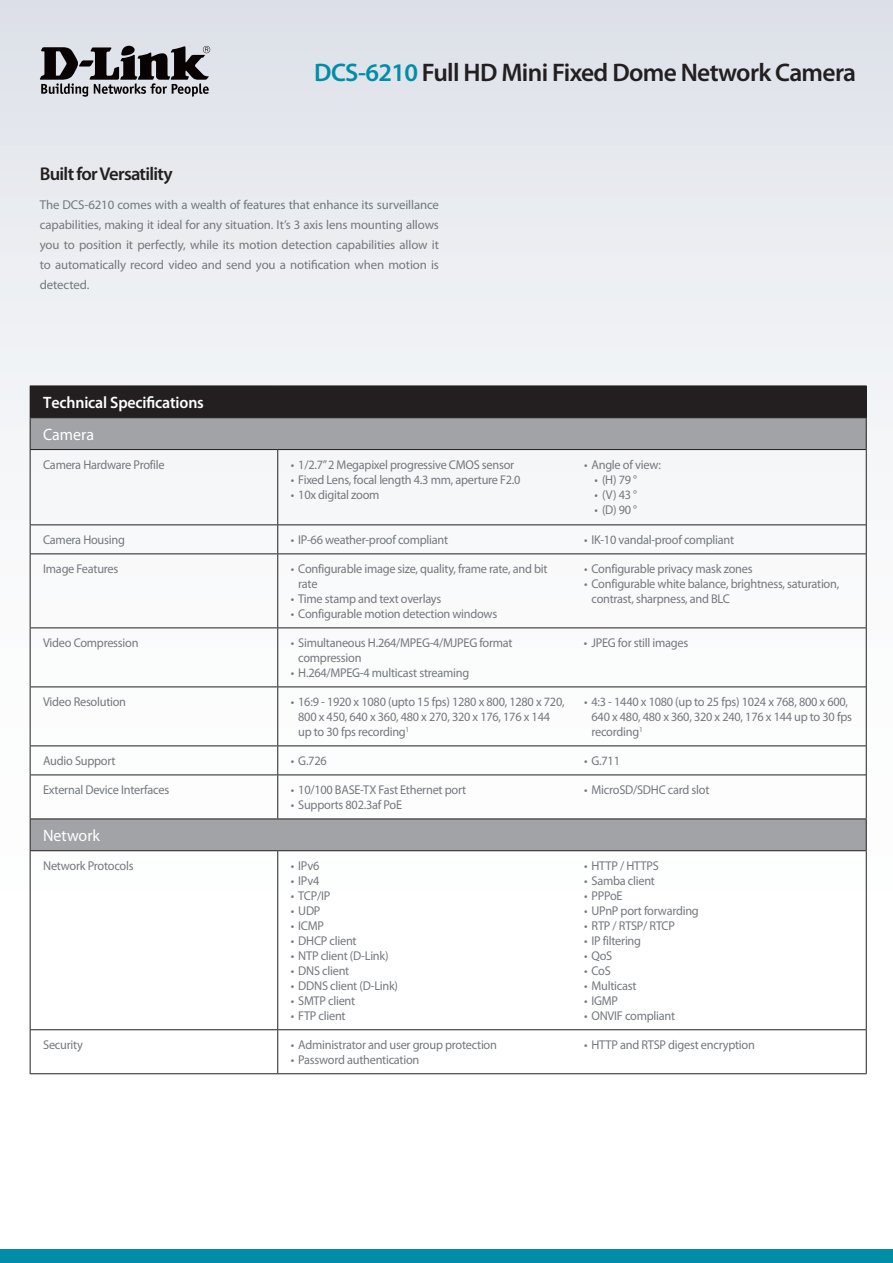
<style>
.page{position:relative;width:893px;height:1263px;background:#fff}
.page>*{position:absolute;margin:0;border:0;box-sizing:border-box;transform-origin:0 0}
.t1{font:600 25.5px "Myriad Pro";letter-spacing:-.025em;color:#231f20}
.t2{font:600 18.6px "Myriad Pro";letter-spacing:-.04em;color:#231f20}
.t3{font:600 16.5px "Myriad Pro";letter-spacing:-.01em;color:#fff}
.t4{font:16.5px "Myriad Pro";color:#fff}
.t5{font:12.9px/20px "Myriad Pro";letter-spacing:-.01em;color:#74787d;text-align:justify}
.t6{font:12.75px/15px "Myriad Pro";letter-spacing:-.02em;color:#74787d}
.s1{color:#008da8}
</style>
<div class="page">
<div style="left:0;top:0;width:893px;height:1084px;background:linear-gradient(to bottom,#e3e6ec,#fff)"></div>
<div style="left:0;top:1249px;width:893px;height:14px;background:#008da8"></div>
<svg style="left:40px;top:46px;width:170px;height:51px;background:#807f83"></svg>
<div style="left:30px;top:386px;width:836px;height:32px;background:#231f20"></div>
<svg style="left:31px;top:418px;width:835px;height:432px"></svg>
<hr style="left:30px;top:524px;width:248px;height:1px;background:#231f20">
<hr style="left:30px;top:553px;width:248px;height:1px;background:#231f20">
<hr style="left:30px;top:745px;width:248px;height:1px;background:#231f20">
<hr style="left:278px;top:745px;width:293px;height:1px;background:#231f20">
<hr style="left:571px;top:745px;width:295px;height:1px;background:#231f20">
<hr style="left:30px;top:774px;width:248px;height:1px;background:#231f20">
<hr style="left:278px;top:774px;width:293px;height:1px;background:#231f20">
<hr style="left:571px;top:774px;width:295px;height:1px;background:#231f20">
<hr style="left:30px;top:1029px;width:248px;height:1px;background:#231f20">
<hr style="left:278px;top:1029px;width:293px;height:1px;background:#231f20">
<hr style="left:571px;top:1029px;width:295px;height:1px;background:#231f20">
<hr style="left:30px;top:819px;width:1px;height:31px;background:#231f20">
<hr style="left:866px;top:819px;width:1px;height:31px;background:#231f20">
<hr style="left:866px;top:386px;width:1px;height:31px;background:#231f20">
<hr style="left:30px;top:418px;width:1px;height:31px;background:#231f20">
<hr style="left:571px;top:417px;width:296px;height:1px;background:#231f20">
<hr style="left:866px;top:418px;width:1px;height:31px;background:#231f20">
<hr style="left:278px;top:524px;width:293px;height:1px;background:#231f20">
<hr style="left:571px;top:524px;width:295px;height:1px;background:#231f20">
<hr style="left:278px;top:553px;width:293px;height:1px;background:#231f20">
<hr style="left:571px;top:553px;width:295px;height:1px;background:#231f20">
<hr style="left:30px;top:627px;width:248px;height:1px;background:#231f20">
<hr style="left:30px;top:686px;width:248px;height:1px;background:#231f20">
<hr style="left:571px;top:850px;width:296px;height:1px;background:#231f20">
<hr style="left:571px;top:1073px;width:296px;height:1px;background:#231f20">
<hr style="left:866px;top:851px;width:1px;height:179px;background:#231f20">
<hr style="left:866px;top:1030px;width:1px;height:43px;background:#231f20">
<hr style="left:278px;top:850px;width:293px;height:1px;background:#231f20">
<hr style="left:278px;top:1073px;width:293px;height:1px;background:#231f20">
<hr style="left:30px;top:850px;width:248px;height:1px;background:#231f20">
<hr style="left:30px;top:851px;width:1px;height:178px;background:#231f20">
<hr style="left:277px;top:851px;width:1px;height:178px;background:#231f20">
<hr style="left:30px;top:1030px;width:1px;height:43px;background:#231f20">
<hr style="left:277px;top:1030px;width:1px;height:43px;background:#231f20">
<hr style="left:30px;top:1073px;width:248px;height:1px;background:#231f20">
<hr style="left:571px;top:627px;width:295px;height:1px;background:#231f20">
<hr style="left:571px;top:686px;width:295px;height:1px;background:#231f20">
<hr style="left:278px;top:627px;width:293px;height:1px;background:#231f20">
<hr style="left:278px;top:686px;width:293px;height:1px;background:#231f20">
<hr style="left:571px;top:449px;width:296px;height:1px;background:#231f20">
<hr style="left:571px;top:818px;width:296px;height:1px;background:#231f20">
<hr style="left:866px;top:450px;width:1px;height:75px;background:#231f20">
<svg style="left:866px;top:525px;width:1px;height:29px"></svg>
<hr style="left:866px;top:554px;width:1px;height:74px;background:#231f20">
<hr style="left:866px;top:628px;width:1px;height:59px;background:#231f20">
<hr style="left:866px;top:687px;width:1px;height:59px;background:#231f20">
<svg style="left:866px;top:746px;width:1px;height:29px"></svg>
<hr style="left:866px;top:775px;width:1px;height:43px;background:#231f20">
<hr style="left:278px;top:449px;width:293px;height:1px;background:#231f20">
<hr style="left:278px;top:818px;width:293px;height:1px;background:#231f20">
<hr style="left:30px;top:449px;width:248px;height:1px;background:#231f20">
<hr style="left:30px;top:450px;width:1px;height:74px;background:#231f20">
<hr style="left:277px;top:450px;width:1px;height:74px;background:#231f20">
<svg style="left:30px;top:525px;width:1px;height:28px"></svg>
<svg style="left:277px;top:525px;width:1px;height:28px"></svg>
<hr style="left:30px;top:554px;width:1px;height:73px;background:#231f20">
<hr style="left:277px;top:554px;width:1px;height:73px;background:#231f20">
<hr style="left:30px;top:628px;width:1px;height:58px;background:#231f20">
<hr style="left:277px;top:628px;width:1px;height:58px;background:#231f20">
<hr style="left:30px;top:687px;width:1px;height:58px;background:#231f20">
<hr style="left:277px;top:687px;width:1px;height:58px;background:#231f20">
<svg style="left:30px;top:746px;width:1px;height:28px"></svg>
<svg style="left:277px;top:746px;width:1px;height:28px"></svg>
<hr style="left:30px;top:775px;width:1px;height:43px;background:#231f20">
<hr style="left:277px;top:775px;width:1px;height:43px;background:#231f20">
<hr style="left:30px;top:818px;width:248px;height:1px;background:#231f20">
<h1 class="t1" style="left:314px;top:56px;width:543px"><span class="s1">DCS-6210</span> Full HD Mini Fixed Dome Network Camera</h1>
<h2 class="t2" style="left:40px;top:162px;width:134px">Built for Versatility</h2>
<p class="t5" style="left:40px;top:195px;width:401px">The DCS-6210 comes with a wealth of features that enhance its surveillance capabilities, making it ideal for any situation. It’s 3 axis lens mounting allows you to position it perfectly, while its motion detection capabilities allow it to automatically record video and send you a notification when motion is detected.</p>
<p class="t3" style="left:43px;top:392px;width:162px">Technical Specifications</p>
<p class="t4" style="left:43px;top:424px;width:52px">Camera</p>
<p class="t6" style="left:43px;top:457px;width:123px">Camera Hardware Profile</p>
<p class="t6" style="left:291px;top:457px;width:225px">• 1/2.7” 2 Megapixel progressive CMOS sensor</p>
<p class="t6" style="left:291px;top:472px;width:231px">• Fixed Lens, focal length 4.3 mm, aperture F2.0</p>
<p class="t6" style="left:291px;top:487px;width:90px">• 10x digital zoom</p>
<p class="t6" style="left:584px;top:457px;width:79px">• Angle of view:</p>
<p class="t6" style="left:594px;top:472px;width:44px">• (H) 79 °</p>
<p class="t6" style="left:594px;top:487px;width:44px">• (V) 43 °</p>
<p class="t6" style="left:594px;top:502px;width:44px">• (D) 90 °</p>
<p class="t6" style="left:43px;top:532px;width:83px">Camera Housing</p>
<p class="t6" style="left:291px;top:532px;width:159px">• IP-66 weather-proof compliant</p>
<p class="t6" style="left:584px;top:532px;width:152px">• IK-10 vandal-proof compliant</p>
<p class="t6" style="left:43px;top:561px;width:77px">Image Features</p>
<p class="t6" style="left:298px;top:561px;width:251px;text-indent:-7px">• Configurable image size, quality, frame rate, and bit rate</p>
<p class="t6" style="left:291px;top:591px;width:152px">• Time stamp and text overlays</p>
<p class="t6" style="left:291px;top:606px;width:208px">• Configurable motion detection windows</p>
<p class="t6" style="left:584px;top:561px;width:170px">• Configurable privacy mask zones</p>
<p class="t6" style="left:591px;top:576px;width:249px;text-indent:-7px">• Configurable white balance, brightness, saturation, contrast, sharpness, and BLC</p>
<p class="t6" style="left:43px;top:635px;width:97px">Video Compression</p>
<p class="t6" style="left:298px;top:635px;width:216px;text-indent:-7px">• Simultaneous H.264/MPEG-4/MJPEG format compression</p>
<p class="t6" style="left:291px;top:665px;width:180px">• H.264/MPEG-4 multicast streaming</p>
<p class="t6" style="left:584px;top:635px;width:106px">• JPEG for still images</p>
<p class="t6" style="left:43px;top:694px;width:85px">Video Resolution</p>
<p class="t6" style="left:298px;top:694px;width:268px;text-indent:-7px">• 16:9 - 1920 x 1080 (upto 15 fps) 1280 x 800, 1280 x 720,<br>800 x 450, 640 x 360, 480 x 270, 320 x 176, 176 x 144 up to 30 fps recording<sup>1</sup></p>
<p class="t6" style="left:591px;top:694px;width:262px;text-indent:-7px">• 4:3 - 1440 x 1080 (up to 25 fps) 1024 x 768, 800 x 600,<br>640 x 480, 480 x 360, 320 x 240, 176 x 144 up to 30 fps recording<sup>1</sup></p>
<p class="t6" style="left:43px;top:753px;width:74px">Audio Support</p>
<p class="t6" style="left:291px;top:753px;width:37px">• G.726</p>
<p class="t6" style="left:584px;top:753px;width:37px">• G.711</p>
<p class="t6" style="left:43px;top:782px;width:128px">External Device Interfaces</p>
<p class="t6" style="left:291px;top:782px;width:177px">• 10/100 BASE-TX Fast Ethernet port</p>
<p class="t6" style="left:291px;top:797px;width:113px">• Supports 802.3af PoE</p>
<p class="t6" style="left:584px;top:782px;width:127px">• MicroSD/SDHC card slot</p>
<p class="t4" style="left:43px;top:825px;width:58px">Network</p>
<p class="t6" style="left:43px;top:858px;width:92px">Network Protocols</p>
<p class="t6" style="left:291px;top:858px;width:30px">• IPv6</p>
<p class="t6" style="left:291px;top:873px;width:30px">• IPv4</p>
<p class="t6" style="left:291px;top:888px;width:41px">• TCP/IP</p>
<p class="t6" style="left:291px;top:903px;width:31px">• UDP</p>
<p class="t6" style="left:291px;top:918px;width:35px">• ICMP</p>
<p class="t6" style="left:291px;top:933px;width:67px">• DHCP client</p>
<p class="t6" style="left:291px;top:948px;width:99px">• NTP client (D-Link)</p>
<p class="t6" style="left:291px;top:963px;width:60px">• DNS client</p>
<p class="t6" style="left:291px;top:978px;width:109px">• DDNS client (D-Link)</p>
<p class="t6" style="left:291px;top:993px;width:66px">• SMTP client</p>
<p class="t6" style="left:291px;top:1008px;width:56px">• FTP client</p>
<p class="t6" style="left:43px;top:1037px;width:41px">Security</p>
<p class="t6" style="left:291px;top:1037px;width:208px">• Administrator and user group protection</p>
<p class="t6" style="left:291px;top:1052px;width:130px">• Password authentication</p>
<p class="t6" style="left:584px;top:858px;width:76px">• HTTP / HTTPS</p>
<p class="t6" style="left:584px;top:873px;width:72px">• Samba client</p>
<p class="t6" style="left:584px;top:888px;width:40px">• PPPoE</p>
<p class="t6" style="left:584px;top:903px;width:116px">• UPnP port forwarding</p>
<p class="t6" style="left:584px;top:918px;width:93px">• RTP / RTSP/ RTCP</p>
<p class="t6" style="left:584px;top:933px;width:59px">• IP filtering</p>
<p class="t6" style="left:584px;top:948px;width:30px">• QoS</p>
<p class="t6" style="left:584px;top:963px;width:28px">• CoS</p>
<p class="t6" style="left:584px;top:978px;width:54px">• Multicast</p>
<p class="t6" style="left:584px;top:993px;width:36px">• IGMP</p>
<p class="t6" style="left:584px;top:1008px;width:93px">• ONVIF compliant</p>
<p class="t6" style="left:584px;top:1037px;width:172px">• HTTP and RTSP digest encryption</p>
</div>
